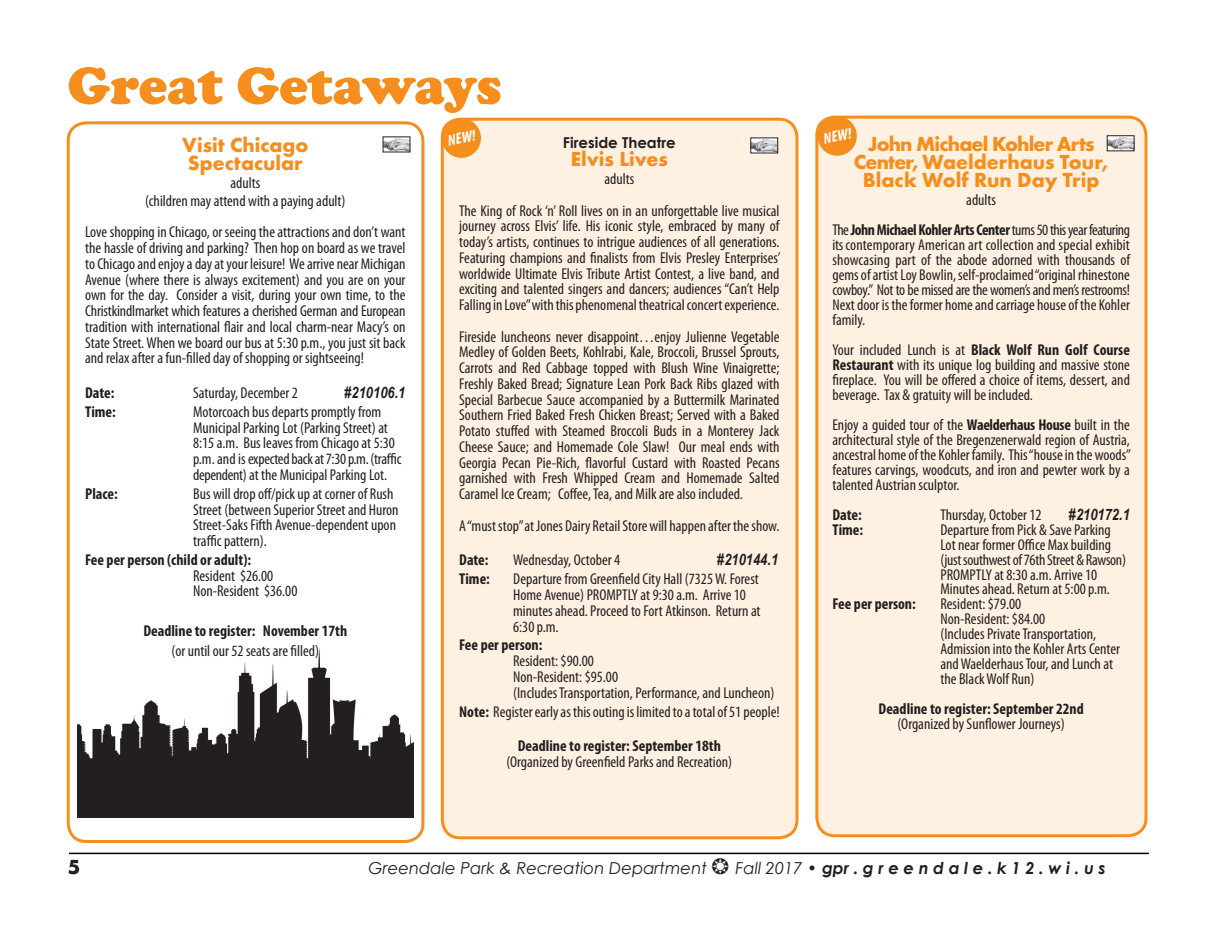
<style>
.page{position:relative;width:1215px;height:945px;background:#fff}
.page>*{position:absolute;margin:0;border:0;box-sizing:border-box;transform-origin:0 0}
.t1{font:900 54px "Cooper";letter-spacing:-.005em;color:#f68e1e}
.t2{font:700 21px/18px "Futura T";letter-spacing:-.025em;color:#f68e1e;text-align:center}
.t3{font:700 21px/18px "Futura T";color:#f68e1e}
.t4{font:700 21px "Futura T";color:#231f20}
.t5{font:italic 16.5px "Century Gothic";color:#231f20}
.t6{font:italic 700 16.5px "Century Gothic";color:#231f20}
.t7{font:condensed 15.75px/15.8px "Myriad Pro";color:#231f20}
.t8{font:700 condensed 15.75px "Myriad Pro";color:#231f20}
.t9{font:condensed 15.75px/30px "Myriad Pro";letter-spacing:-.03em;color:#231f20;text-align:center}
.t10{font:italic 700 15.75px "Arial Narrow";color:#231f20}
.t11{font:italic 700 condensed 15.75px "Myriad Pro";color:#fff}
.t12{font:700 15px "Century Gothic";color:#231f20}
.s1{font-weight:700}
.s2{font-weight:400}
</style>
<div class="page">
<hr style="left:69px;top:853px;width:1080px;height:1px;background:#000">
<div style="left:67px;top:121px;width:357px;height:722px;border:3px solid #f68e1e;border-radius:18px"></div>
<img style="left:77px;top:648px;width:337px;height:170px">
<img style="left:385px;top:139px;width:23px;height:11px">
<div style="left:442px;top:119px;width:355px;height:719px;background:#fef1e2;border-radius:18px"></div>
<div style="left:441px;top:118px;width:357px;height:721px;border:3px solid #f68e1e;border-radius:18px"></div>
<div style="left:817px;top:117px;width:329px;height:719px;background:#fef1e2;border-radius:18px"></div>
<div style="left:815px;top:116px;width:332px;height:721px;border:3px solid #f68e1e;border-radius:18px"></div>
<svg style="left:441px;top:118px;width:41px;height:41px"></svg>
<img style="left:753px;top:140px;width:23px;height:11px">
<svg style="left:817px;top:115px;width:41px;height:41px"></svg>
<img style="left:1109px;top:138px;width:23px;height:11px">
<h1 class="t1" style="left:68px;top:54px;width:436px">Great Getaways</h1>
<h2 class="t3" style="left:182px;top:136px;width:128px">Visit Chicago<br>Spectacular</h2>
<p class="t7" style="left:145px;top:173px;width:202px;line-height:18px;text-align:center">adults<br>(children may attend with a paying adult)</p>
<p class="t7" style="left:85px;top:224px;width:322px;text-align:justify">Love shopping in Chicago, or seeing the attractions and don’t want the hassle of driving and parking? Then hop on board as we travel to Chicago and enjoy a day at your leisure! We arrive near Michigan Avenue (where there is always excitement) and you are on your own for the day. Consider a visit, during your own time, to the Christkindlmarket which features a cherished German and European tradition with international flair and local charm-near Macy’s on State Street. When we board our bus at 5:30 p.m., you just sit back and relax after a fun-filled day of shopping or sightseeing!</p>
<p class="t8" style="left:85px;top:383px;width:31px">Date:</p>
<p class="t7" style="left:193px;top:385px;width:106px">Saturday, December 2</p>
<p class="t10" style="left:344px;top:381px;width:63px">#210106.1</p>
<p class="t8" style="left:85px;top:402px;width:32px">Time:</p>
<p class="t7" style="left:193px;top:404px;width:210px">Motorcoach bus departs promptly from Municipal Parking Lot (Parking Street) at 8:15 a.m. Bus leaves from Chicago at 5:30 p.m. and is expected back at 7:30 p.m. (traffic dependent) at the Municipal Parking Lot.</p>
<p class="t8" style="left:85px;top:484px;width:34px">Place:</p>
<p class="t7" style="left:193px;top:486px;width:207px">Bus will drop off/pick up at corner of Rush Street (between Superior Street and Huron Street-Saks Fifth Avenue-dependent upon traffic pattern).</p>
<p class="t8" style="left:85px;top:550px;width:167px">Fee per person (child or adult):</p>
<p class="t7" style="left:193px;top:567px;width:106px">Resident $26.00<br>Non-Resident $36.00</p>
<p class="t8" style="left:143px;top:621px;width:205px">Deadline to register: November 17th</p>
<p class="t7" style="left:172px;top:643px;width:149px">(or until our 52 seats are filled)</p>
<p class="t11" style="left:446px;top:131px;width:30px;rotate:-11deg">NEW!</p>
<p class="t11" style="left:822px;top:129px;width:30px;rotate:-11deg">NEW!</p>
<h2 class="t2" style="left:854px;top:135px;width:256px">John Michael Kohler Arts<br>Center, Waelderhaus Tour,<br>Black Wolf Run Day Trip</h2>
<p class="t9" style="left:832px;top:184px;width:299px">adults<br>The <span class="s1">John Michael Kohler Arts Center</span> turns 50 this year featuring</p>
<p class="t7" style="left:832px;top:237px;width:299px;line-height:15px;text-align:justify">its contemporary American art collection and special exhibit showcasing part of the abode adorned with thousands of gems of artist Loy Bowlin, self-proclaimed “original rhinestone cowboy.” Not to be missed are the women’s and men’s restrooms!<br>Next door is the former home and carriage house of the Kohler family.</p>
<p class="t7" style="left:832px;top:342px;width:299px;line-height:15px;text-align:justify">Your included Lunch is at <span class="s1">Black Wolf Run Golf Course Restaurant</span> with its unique log building and massive stone fireplace. You will be offered a choice of items, dessert, and beverage. Tax &amp; gratuity will be included.</p>
<p class="t7" style="left:832px;top:417px;width:300px;line-height:15px;text-align:justify">Enjoy a guided tour of the <span class="s1">Waelderhaus House</span> built in the architectural style of the Bregenzenerwald region of Austria, ancestral home of the Kohler family. This “house in the woods” features carvings, woodcuts, and iron and pewter work by a talented Austrian sculptor.</p>
<p class="t8" style="left:832px;top:504px;width:31px">Date:</p>
<p class="t7" style="left:940px;top:506px;width:103px">Thursday, October 12</p>
<p class="t10" style="left:1069px;top:502px;width:63px">#210172.1</p>
<p class="t8" style="left:832px;top:519px;width:32px">Time:</p>
<p class="t7" style="left:940px;top:522px;width:187px;line-height:15px">Departure from Pick &amp; Save Parking Lot near former Office Max building (just southwest of 76th Street &amp; Rawson)<br>PROMPTLY at 8:30 a.m. Arrive 10<br>Minutes ahead. Return at 5:00 p.m.</p>
<p class="t8" style="left:832px;top:594px;width:85px">Fee per person:</p>
<p class="t7" style="left:940px;top:597px;width:181px;line-height:15px">Resident: $79.00<br>Non-Resident: $84.00<br>(Includes Private Transportation,<br>Admission into the Kohler Arts Center and Waelderhaus Tour, and Lunch at the Black Wolf Run)</p>
<p class="t8" style="left:879px;top:699px;width:207px">Deadline to register: September 22nd</p>
<p class="t7" style="left:898px;top:716px;width:169px">(Organized by Sunflower Journeys)</p>
<p class="t12" style="left:563px;top:133px;width:114px">Fireside Theatre</p>
<h2 class="t3" style="left:571px;top:150px;width:99px">Elvis Lives</h2>
<p class="t7" style="left:459px;top:163px;width:322px;line-height:31.5px;text-align:center">adults<br>The King of Rock ‘n’ Roll lives on in an unforgettable live musical</p>
<p class="t7" style="left:459px;top:218px;width:323px;text-align:justify">journey across Elvis’ life. His iconic style, embraced by many of today’s artists, continues to intrigue audiences of all generations.<br>Featuring champions and finalists from Elvis Presley Enterprises’ worldwide Ultimate Elvis Tribute Artist Contest, a live band, and exciting and talented singers and dancers; audiences “Can’t Help Falling in Love” with this phenomenal theatrical concert experience.</p>
<p class="t7" style="left:459px;top:328px;width:322px;text-align:justify">Fireside luncheons never disappoint…enjoy Julienne Vegetable Medley of Golden Beets, Kohlrabi, Kale, Broccoli, Brussel Sprouts, Carrots and Red Cabbage topped with Blush Wine Vinaigrette; Freshly Baked Bread; Signature Lean Pork Back Ribs glazed with Special Barbecue Sauce accompanied by a Buttermilk Marinated Southern Fried Baked Fresh Chicken Breast; Served with a Baked Potato stuffed with Steamed Broccoli Buds in a Monterey Jack Cheese Sauce; and Homemade Cole Slaw! Our meal ends with Georgia Pecan Pie-Rich, flavorful Custard with Roasted Pecans garnished with Fresh Whipped Cream and Homemade Salted Caramel Ice Cream; Coffee, Tea, and Milk are also included.</p>
<p class="t7" style="left:459px;top:517px;width:322px">A “must stop” at Jones Dairy Retail Store will happen after the show.</p>
<p class="t8" style="left:459px;top:550px;width:31px">Date:</p>
<p class="t7" style="left:513px;top:552px;width:109px">Wednesday, October 4</p>
<p class="t10" style="left:717px;top:548px;width:63px">#210144.1</p>
<p class="t8" style="left:459px;top:569px;width:32px">Time:</p>
<p class="t7" style="left:513px;top:571px;width:249px">Departure from Greenfield City Hall (7325 W. Forest Home Avenue) PROMPTLY at 9:30 a.m. Arrive 10 minutes ahead. Proceed to Fort Atkinson. Return at 6:30 p.m.</p>
<p class="t8" style="left:459px;top:635px;width:85px">Fee per person:</p>
<p class="t7" style="left:513px;top:653px;width:263px">Resident: $90.00<br>Non-Resident: $95.00<br>(Includes Transportation, Performance, and Luncheon)</p>
<p class="t7" style="left:459px;top:703px;width:322px"><span class="s1">Note:</span> Register early as this outing is limited to a total of 51 people!</p>
<p class="t8" style="left:518px;top:736px;width:204px">Deadline to register: September 18th</p>
<p class="t7" style="left:507px;top:754px;width:227px">(Organized by Greenfield Parks and Recreation)</p>
<h2 class="t4" style="left:68px;top:855px;width:14px">5</h2>
<p class="t5" style="left:368px;top:858px;width:340px">Greendale Park &amp; Recreation Department</p>
<p class="t6" style="left:735px;top:858px;width:372px"><span class="s2">Fall 2017 •</span> gpr . g r e e n d a l e . k 1 2 . w i . u s</p>
</div>
